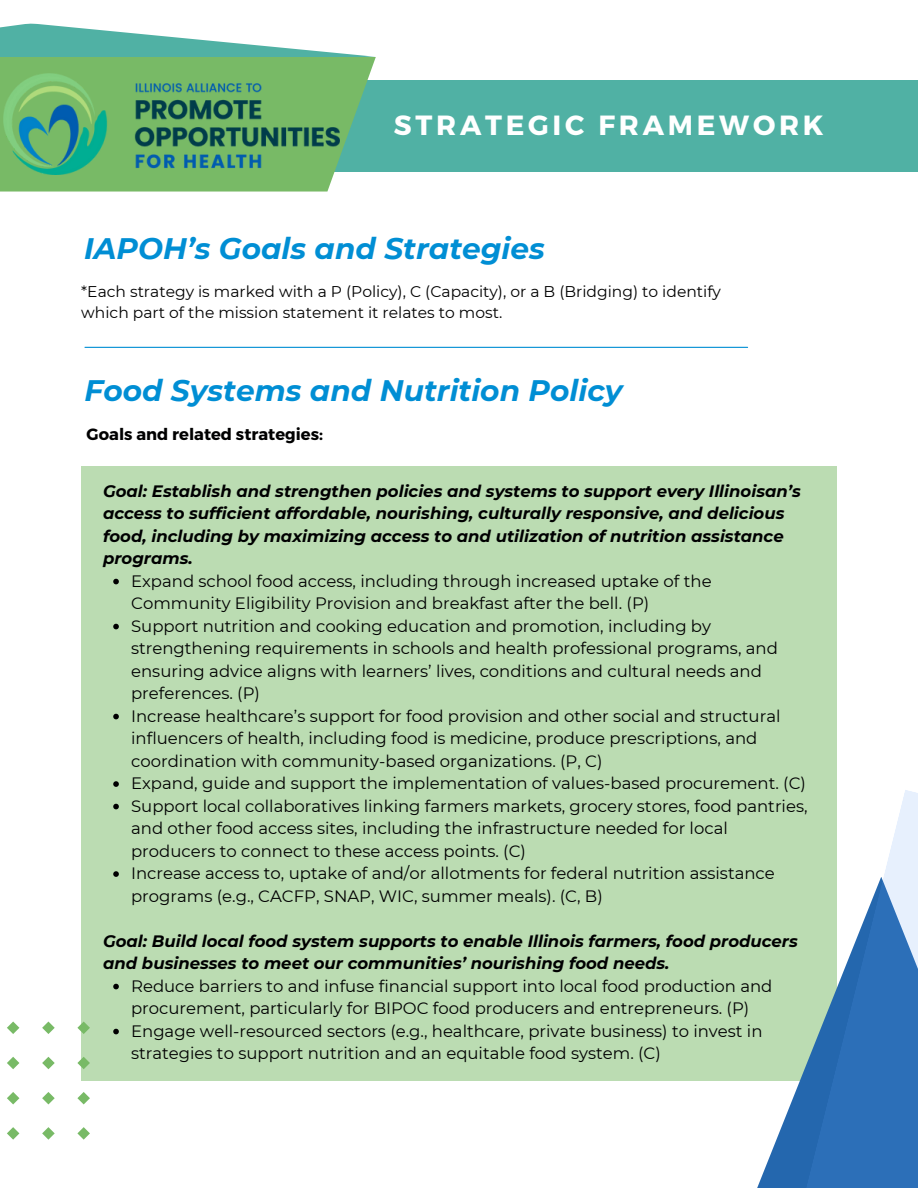
<style>
.page{position:relative;width:918px;height:1188px;background:#fff}
.page>*{position:absolute;margin:0;border:0;box-sizing:border-box;transform-origin:0 0}
.t1{font:italic 700 29.7px "Montserrat";color:#008ed4}
.t2{font:700 27.75px "Montserrat";letter-spacing:.135em;color:#fff}
.t3{font:16.5px/22.5px "Montserrat";color:#000001}
.t4{font:italic 700 16.5px/22.5px "Montserrat";color:#000001}
.t5{font:700 16.35px "Montserrat";color:#000001}
.t6{font:15.45px/21.1px "Montserrat";color:#000001}
</style>
<div class="page">
<div style="left:81px;top:466px;width:756px;height:615px;background:#bbdcb2"></div>
<svg style="left:113px;top:579px;width:6px;height:5px"></svg>
<svg style="left:113px;top:624px;width:6px;height:5px"></svg>
<svg style="left:113px;top:714px;width:6px;height:5px"></svg>
<svg style="left:113px;top:781px;width:6px;height:6px"></svg>
<svg style="left:113px;top:804px;width:6px;height:5px"></svg>
<svg style="left:113px;top:871px;width:6px;height:6px"></svg>
<svg style="left:113px;top:984px;width:6px;height:5px"></svg>
<svg style="left:113px;top:1029px;width:6px;height:5px"></svg>
<svg style="left:77px;top:1022px;width:13px;height:12px"></svg>
<svg style="left:77px;top:1057px;width:13px;height:12px"></svg>
<svg style="left:77px;top:1092px;width:13px;height:12px"></svg>
<svg style="left:77px;top:1127px;width:13px;height:13px"></svg>
<svg style="left:42px;top:1022px;width:13px;height:12px"></svg>
<svg style="left:42px;top:1057px;width:13px;height:12px"></svg>
<svg style="left:42px;top:1092px;width:13px;height:12px"></svg>
<svg style="left:42px;top:1127px;width:13px;height:13px"></svg>
<svg style="left:7px;top:1022px;width:12px;height:12px"></svg>
<svg style="left:7px;top:1057px;width:12px;height:12px"></svg>
<svg style="left:7px;top:1092px;width:12px;height:12px"></svg>
<svg style="left:7px;top:1127px;width:12px;height:13px"></svg>
<svg style="left:0;top:23px;width:375px;height:34px"></svg>
<div style="left:284px;top:80px;width:634px;height:91px;background:#50b1a4"></div>
<svg style="left:0;top:57px;width:376px;height:135px;fill:#78ba66"></svg>
<svg style="left:760px;top:790px;width:158px;height:398px"></svg>
<hr style="left:85px;top:347px;width:663px;height:1px;background:#008ed4">
<img style="left:4px;top:73px;width:335px;height:102px">
<p class="t2" style="left:394px;top:107px;width:431px">STRATEGIC FRAMEWORK</p>
<p class="t1" style="left:84px;top:230px;width:462px">IAPOH’s Goals and Strategies</p>
<p class="t6" style="left:81px;top:281px;width:641px">*Each strategy is marked with a P (Policy), C (Capacity), or a B (Bridging) to identify which part of the mission statement it relates to most.</p>
<p class="t1" style="left:84px;top:372px;width:540px">Food Systems and Nutrition Policy</p>
<p class="t5" style="left:87px;top:424px;width:238px">Goals and related strategies:</p>
<p class="t4" style="left:103px;top:479px;width:699px">Goal: Establish and strengthen policies and systems to support every Illinoisan’s access to sufficient affordable, nourishing, culturally responsive, and delicious food, including by maximizing access to and utilization of nutrition assistance programs.</p>
<p class="t3" style="left:131px;top:569px;width:582px">Expand school food access, including through increased uptake of the<br>Community Eligibility Provision and breakfast after the bell. (P)</p>
<p class="t3" style="left:131px;top:614px;width:648px">Support nutrition and cooking education and promotion, including by strengthening requirements in schools and health professional programs, and ensuring advice aligns with learners’ lives, conditions and cultural needs and preferences. (P)</p>
<p class="t3" style="left:131px;top:704px;width:651px">Increase healthcare’s support for food provision and other social and structural influencers of health, including food is medicine, produce prescriptions, and coordination with community-based organizations. (P, C)</p>
<p class="t3" style="left:131px;top:772px;width:676px">Expand, guide and support the implementation of values-based procurement. (C)</p>
<p class="t3" style="left:131px;top:794px;width:678px">Support local collaboratives linking farmers markets, grocery stores, food pantries, and other food access sites, including the infrastructure needed for local producers to connect to these access points. (C)</p>
<p class="t3" style="left:131px;top:862px;width:645px">Increase access to, uptake of and/or allotments for federal nutrition assistance programs (e.g., CACFP, SNAP, WIC, summer meals). (C, B)</p>
<p class="t4" style="left:103px;top:929px;width:696px">Goal: Build local food system supports to enable Illinois farmers, food producers and businesses to meet our communities’ nourishing food needs.</p>
<p class="t3" style="left:131px;top:974px;width:643px">Reduce barriers to and infuse financial support into local food production and procurement, particularly for BIPOC food producers and entrepreneurs. (P)</p>
<p class="t3" style="left:131px;top:1019px;width:633px">Engage well-resourced sectors (e.g., healthcare, private business) to invest in strategies to support nutrition and an equitable food system. (C)</p>
</div>
